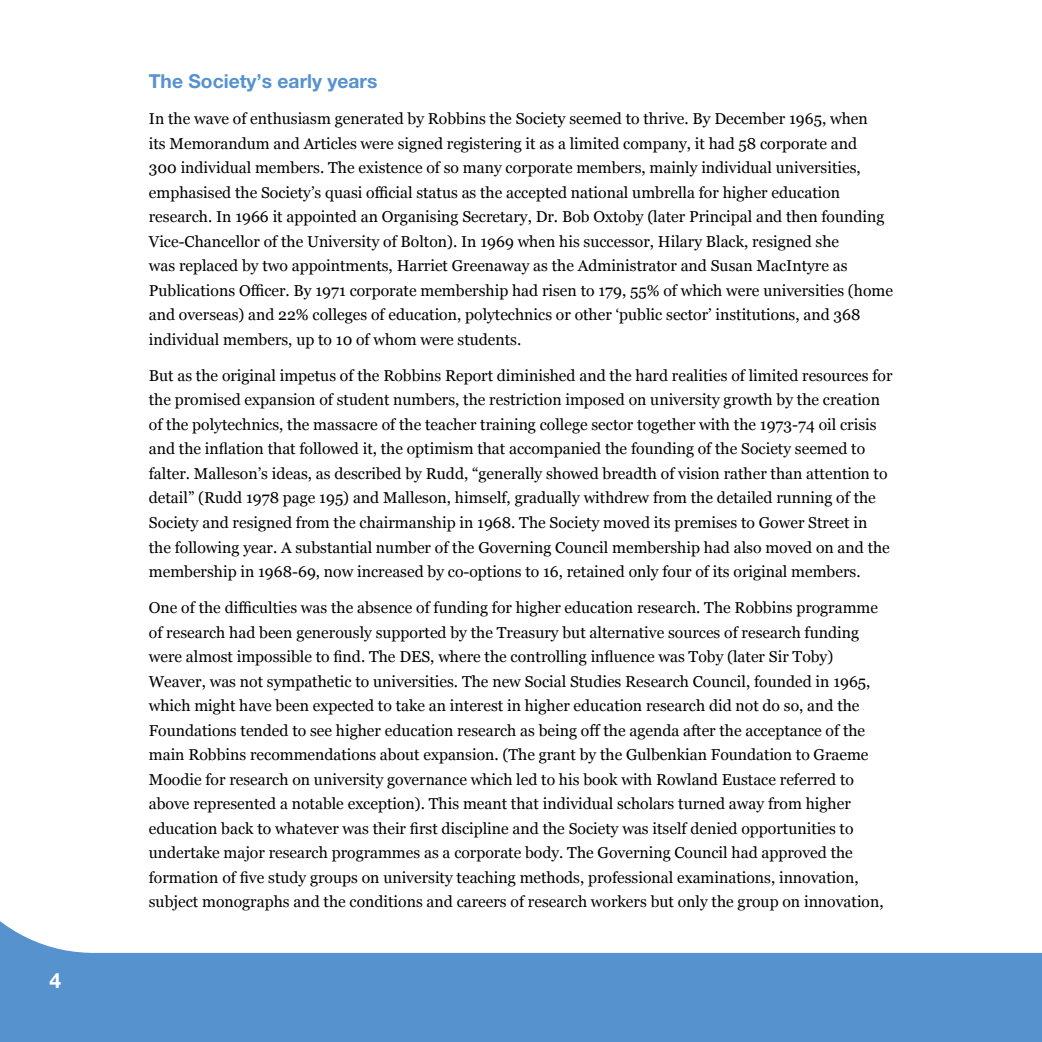
<style>
.page{position:relative;width:1042px;height:1042px;background:#fff}
.page>*{position:absolute;margin:0;border:0;box-sizing:border-box;transform-origin:0 0}
.t1{font:700 21px "Helvetica Neue LT Std";color:#fff}
.t2{font:700 19.25px "Helvetica Neue";color:#5692ce}
.t3{font:15.75px/24.5px "Georgia";color:#000}
</style>
<div class="page">
<svg style="left:0;top:921px;width:1042px;height:121px;fill:#5592ce"></svg>
<div style="left:0;top:1003px;width:24px;height:39px;background:#5592ce"></div>
<h1 class="t1" style="left:50px;top:967px;width:13px">4</h1>
<p class="t2" style="left:149px;top:69px;width:230px">The Society’s early years</p>
<p class="t3" style="left:149px;top:106px;width:745px">In the wave of enthusiasm generated by Robbins the Society seemed to thrive. By December 1965, when<br>its Memorandum and Articles were signed registering it as a limited company, it had 58 corporate and<br>300 individual members. The existence of so many corporate members, mainly individual universities, emphasised the Society’s quasi official status as the accepted national umbrella for higher education research. In 1966 it appointed an Organising Secretary, Dr. Bob Oxtoby (later Principal and then founding Vice-Chancellor of the University of Bolton). In 1969 when his successor, Hilary Black, resigned she<br>was replaced by two appointments, Harriet Greenaway as the Administrator and Susan MacIntyre as Publications Officer. By 1971 corporate membership had risen to 179, 55% of which were universities (home and overseas) and 22% colleges of education, polytechnics or other ‘public sector’ institutions, and 368 individual members, up to 10 of whom were students.</p>
<p class="t3" style="left:149px;top:362px;width:745px">But as the original impetus of the Robbins Report diminished and the hard realities of limited resources for the promised expansion of student numbers, the restriction imposed on university growth by the creation of the polytechnics, the massacre of the teacher training college sector together with the 1973-74 oil crisis and the inflation that followed it, the optimism that accompanied the founding of the Society seemed to falter. Malleson’s ideas, as described by Rudd, “generally showed breadth of vision rather than attention to detail” (Rudd 1978 page 195) and Malleson, himself, gradually withdrew from the detailed running of the Society and resigned from the chairmanship in 1968. The Society moved its premises to Gower Street in the following year. A substantial number of the Governing Council membership had also moved on and the membership in 1968-69, now increased by co-options to 16, retained only four of its original members.</p>
<p class="t3" style="left:149px;top:595px;width:736px">One of the difficulties was the absence of funding for higher education research. The Robbins programme of research had been generously supported by the Treasury but alternative sources of research funding were almost impossible to find. The DES, where the controlling influence was Toby (later Sir Toby)<br>Weaver, was not sympathetic to universities. The new Social Studies Research Council, founded in 1965, which might have been expected to take an interest in higher education research did not do so, and the Foundations tended to see higher education research as being off the agenda after the acceptance of the main Robbins recommendations about expansion. (The grant by the Gulbenkian Foundation to Graeme Moodie for research on university governance which led to his book with Rowland Eustace referred to above represented a notable exception). This meant that individual scholars turned away from higher education back to whatever was their first discipline and the Society was itself denied opportunities to undertake major research programmes as a corporate body. The Governing Council had approved the formation of five study groups on university teaching methods, professional examinations, innovation, subject monographs and the conditions and careers of research workers but only the group on innovation,</p>
</div>
